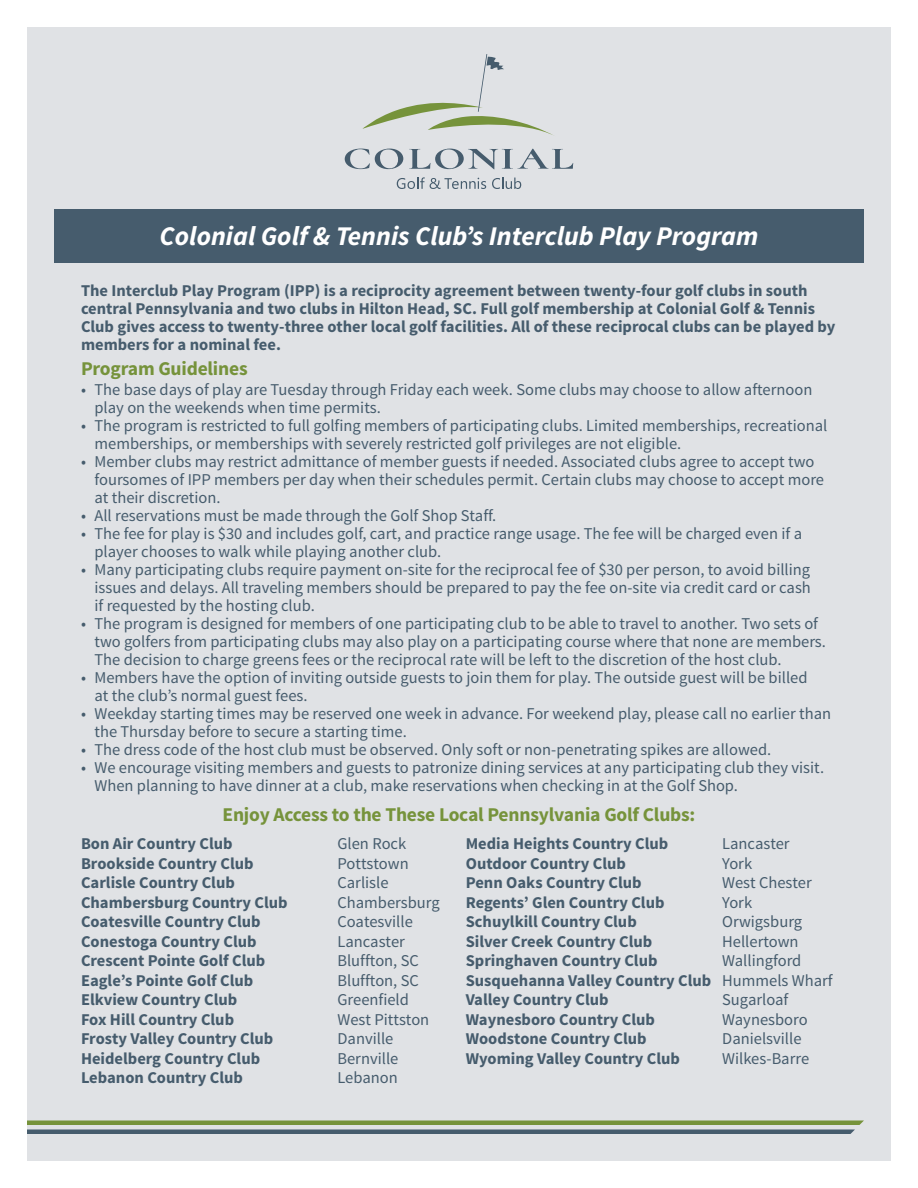
<style>
.page{position:relative;width:918px;height:1188px;background:#fff}
.page>*{position:absolute;margin:0;border:0;box-sizing:border-box;transform-origin:0 0}
.t1{font:italic 700 27px "Source Sans Pro";color:#fff}
.t2{font:700 19.5px "Source Sans Pro";letter-spacing:-.01em;color:#76933b}
.t3{font:16.5px/18px "Source Sans Pro";color:#465c6d}
.t4{font:700 16.5px/18px "Source Sans Pro";color:#465c6d}
.s1{font-weight:400}
</style>
<div class="page">
<div style="left:27px;top:27px;width:864px;height:1134px;background:#e0e2e5"></div>
<svg style="left:345px;top:149px;width:58px;height:20px"></svg>
<svg style="left:409px;top:149px;width:164px;height:20px"></svg>
<svg style="left:362px;top:54px;width:192px;height:82px"></svg>
<svg style="left:397px;top:177px;width:89px;height:12px"></svg>
<svg style="left:492px;top:178px;width:29px;height:11px"></svg>
<div style="left:54px;top:209px;width:810px;height:54px;background:#465c6d"></div>
<svg style="left:27px;top:1120px;width:837px;height:14px"></svg>
<p class="t1" style="left:160px;top:219px;width:600px">Colonial Golf &amp; Tennis Club’s Interclub Play Program</p>
<p class="t4" style="left:81px;top:282px;width:756px">The Interclub Play Program (IPP) is a reciprocity agreement between twenty-four golf clubs in south central Pennsylvania and two clubs in Hilton Head, SC. Full golf membership at Colonial Golf &amp; Tennis Club gives access to twenty-three other local golf facilities. All of these reciprocal clubs can be played by members for a nominal fee.</p>
<p class="t2" style="left:81px;top:356px;width:168px">Program Guidelines</p>
<p class="t3" style="left:94px;top:381px;width:719px;text-indent:-14px">• The base days of play are Tuesday through Friday each week. Some clubs may choose to allow afternoon play on the weekends when time permits.</p>
<p class="t3" style="left:94px;top:417px;width:734px;text-indent:-14px">• The program is restricted to full golfing members of participating clubs. Limited memberships, recreational memberships, or memberships with severely restricted golf privileges are not eligible.</p>
<p class="t3" style="left:94px;top:453px;width:731px;text-indent:-14px">• Member clubs may restrict admittance of member guests if needed. Associated clubs agree to accept two foursomes of IPP members per day when their schedules permit. Certain clubs may choose to accept more at their discretion.</p>
<p class="t3" style="left:81px;top:507px;width:417px">• All reservations must be made through the Golf Shop Staff.</p>
<p class="t3" style="left:94px;top:525px;width:709px;text-indent:-14px">• The fee for play is $30 and includes golf, cart, and practice range usage. The fee will be charged even if a player chooses to walk while playing another club.</p>
<p class="t3" style="left:94px;top:561px;width:718px;text-align:justify;text-indent:-14px">• Many participating clubs require payment on-site for the reciprocal fee of $30 per person, to avoid billing issues and delays. All traveling members should be prepared to pay the fee on-site via credit card or cash if requested by the hosting club.</p>
<p class="t3" style="left:94px;top:615px;width:733px;text-indent:-14px">• The program is designed for members of one participating club to be able to travel to another. Two sets of two golfers from participating clubs may also play on a participating course where that none are members.<br>The decision to charge greens fees or the reciprocal rate will be left to the discretion of the host club.</p>
<p class="t3" style="left:94px;top:669px;width:715px;text-indent:-14px">• Members have the option of inviting outside guests to join them for play. The outside guest will be billed at the club’s normal guest fees.</p>
<p class="t3" style="left:94px;top:705px;width:738px;text-indent:-14px">• Weekday starting times may be reserved one week in advance. For weekend play, please call no earlier than the Thursday before to secure a starting time.</p>
<p class="t3" style="left:81px;top:741px;width:692px">• The dress code of the host club must be observed. Only soft or non-penetrating spikes are allowed.</p>
<p class="t3" style="left:94px;top:759px;width:731px;text-indent:-14px">• We encourage visiting members and guests to patronize dining services at any participating club they visit.<br>When planning to have dinner at a club, make reservations when checking in at the Golf Shop.</p>
<p class="t2" style="left:223px;top:802px;width:474px">Enjoy Access to the These Local Pennsylvania Golf Clubs:</p>
<p class="t4" style="left:81px;top:836px;width:153px">Bon Air Country Club</p>
<p class="t3" style="left:338px;top:835px;width:70px">Glen Rock</p>
<p class="t4" style="left:81px;top:855px;width:174px">Brookside Country Club</p>
<p class="t3" style="left:338px;top:855px;width:73px">Pottstown</p>
<p class="t4" style="left:81px;top:875px;width:155px">Carlisle Country Club</p>
<p class="t3" style="left:338px;top:874px;width:53px">Carlisle</p>
<p class="t4" style="left:81px;top:894px;width:208px">Chambersburg Country Club</p>
<p class="t3" style="left:338px;top:894px;width:104px">Chambersburg</p>
<p class="t4" style="left:81px;top:914px;width:181px">Coatesville Country Club</p>
<p class="t3" style="left:338px;top:913px;width:77px">Coatesville</p>
<p class="t4" style="left:81px;top:933px;width:177px">Conestoga Country Club</p>
<p class="t3" style="left:338px;top:933px;width:69px">Lancaster</p>
<p class="t4" style="left:81px;top:953px;width:186px">Crescent Pointe Golf Club</p>
<p class="t3" style="left:338px;top:952px;width:83px">Bluffton, SC</p>
<p class="t4" style="left:81px;top:972px;width:174px">Eagle’s Pointe Golf Club</p>
<p class="t3" style="left:338px;top:972px;width:83px">Bluffton, SC</p>
<p class="t4" style="left:81px;top:992px;width:158px">Elkview Country Club</p>
<p class="t3" style="left:338px;top:991px;width:73px">Greenfield</p>
<p class="t4" style="left:81px;top:1011px;width:155px">Fox Hill Country Club</p>
<p class="t3" style="left:338px;top:1011px;width:93px">West Pittston</p>
<p class="t4" style="left:81px;top:1031px;width:194px">Frosty Valley Country Club</p>
<p class="t3" style="left:338px;top:1030px;width:57px">Danville</p>
<p class="t4" style="left:81px;top:1050px;width:181px">Heidelberg Country Club</p>
<p class="t3" style="left:338px;top:1050px;width:62px">Bernville</p>
<p class="t4" style="left:81px;top:1070px;width:164px">Lebanon Country Club</p>
<p class="t3" style="left:338px;top:1069px;width:62px">Lebanon</p>
<p class="t4" style="left:466px;top:836px;width:204px">Media Heights Country Club</p>
<p class="t3" style="left:722px;top:835px;width:69px">Lancaster</p>
<p class="t4" style="left:466px;top:855px;width:162px">Outdoor Country Club</p>
<p class="t3" style="left:722px;top:855px;width:31px">York</p>
<p class="t4" style="left:466px;top:875px;width:178px">Penn Oaks Country Club</p>
<p class="t3" style="left:722px;top:874px;width:91px">West Chester</p>
<p class="t4" style="left:466px;top:894px;width:200px">Regents’ Glen Country Club</p>
<p class="t3" style="left:722px;top:894px;width:31px">York</p>
<p class="t4" style="left:466px;top:914px;width:173px">Schuylkill Country Club</p>
<p class="t3" style="left:722px;top:913px;width:81px">Orwigsburg</p>
<p class="t4" style="left:466px;top:933px;width:188px">Silver Creek Country Club</p>
<p class="t3" style="left:722px;top:933px;width:78px">Hellertown</p>
<p class="t4" style="left:466px;top:953px;width:193px">Springhaven Country Club</p>
<p class="t3" style="left:722px;top:952px;width:81px">Wallingford</p>
<p class="t4" style="left:466px;top:972px;width:369px">Susquehanna Valley Country Club <span class="s1">Hummels Wharf</span></p>
<p class="t4" style="left:466px;top:992px;width:144px">Valley Country Club</p>
<p class="t3" style="left:722px;top:991px;width:68px">Sugarloaf</p>
<p class="t4" style="left:466px;top:1011px;width:191px">Waynesboro Country Club</p>
<p class="t3" style="left:722px;top:1011px;width:87px">Waynesboro</p>
<p class="t4" style="left:466px;top:1031px;width:182px">Woodstone Country Club</p>
<p class="t3" style="left:722px;top:1030px;width:81px">Danielsville</p>
<p class="t4" style="left:466px;top:1050px;width:216px">Wyoming Valley Country Club</p>
<p class="t3" style="left:722px;top:1050px;width:88px">Wilkes-Barre</p>
</div>
